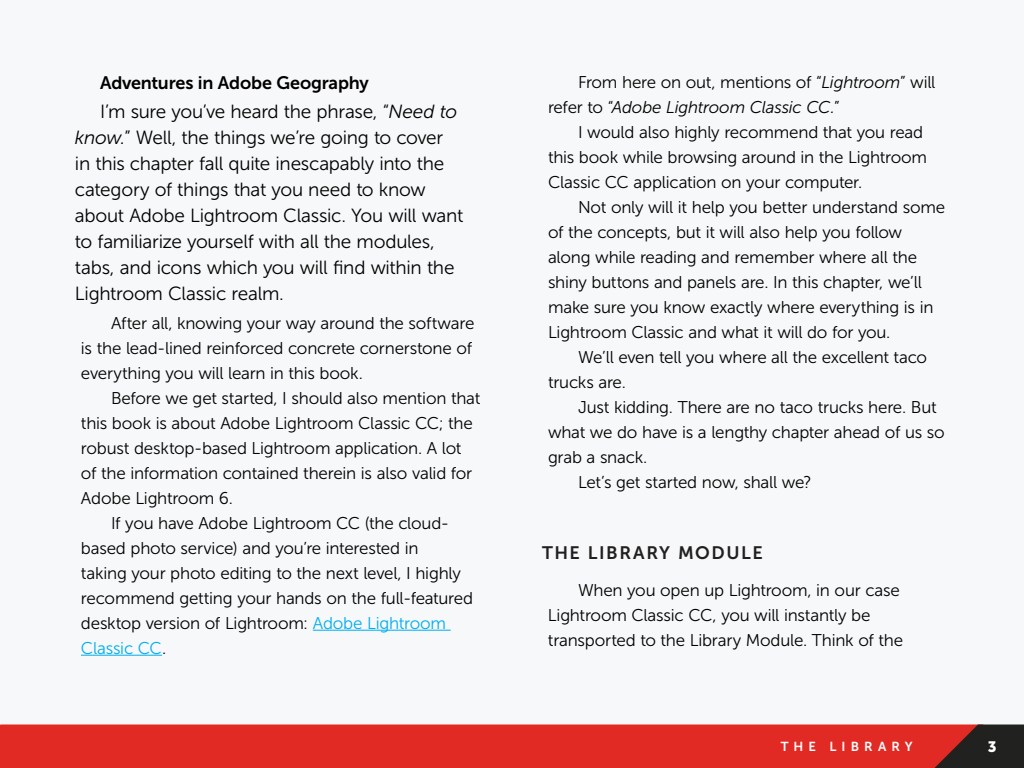
<style>
.page{position:relative;width:1024px;height:768px;background:#f7f8f9}
.page>*{position:absolute;margin:0;border:0;box-sizing:border-box;transform-origin:0 0}
.t1{font:19px/26px "Museo Sans 300";letter-spacing:-.015em;color:#000}
.t2{font:18px "Museo Sans 700";letter-spacing:-.01em;color:#000}
.t3{font:18px "Museo Sans 700";letter-spacing:.085em;color:#21201e}
.t4{font:17px/25px "Museo Sans 300";letter-spacing:-.015em;color:#000}
.t5{font:17px "Museo Sans 300";letter-spacing:-.015em;color:#00aeef}
.t6{font:15px "Museo Sans 900";color:#fff}
.t7{font:13px "Museo Sans 700";letter-spacing:.39em;color:#fff}
.s1{font-style:italic}
.s2{color:#00aeef}
.s3{color:#000}
</style>
<div class="page">
<div style="left:0;top:724px;width:934px;height:44px;background:#e22a25"></div>
<svg style="left:934px;top:724px;width:90px;height:44px;background:#522522"></svg>
<hr style="left:313px;top:630px;width:138px;height:1px;background:#00aeef">
<hr style="left:81px;top:655px;width:81px;height:1px;background:#00aeef">
<p class="t2" style="left:100px;top:72px;width:270px">Adventures in Adobe Geography</p>
<p class="t1" style="left:75px;top:99px;width:390px;text-indent:25px">I’m sure you’ve heard the phrase, “<span class="s1">Need to know.</span>” Well, the things we’re going to cover in this chapter fall quite inescapably into the category of things that you need to know about Adobe Lightroom Classic. You will want to familiarize yourself with all the modules, tabs, and icons which you will find within the Lightroom Classic realm.</p>
<p class="t4" style="left:81px;top:310px;width:395px;text-indent:30px">After all, knowing your way around the software is the lead-lined reinforced concrete cornerstone of everything you will learn in this book.</p>
<p class="t4" style="left:111px;top:385px;width:371px">Before we get started, I should also mention that</p>
<p class="t4" style="left:81px;top:410px;width:393px">this book is about Adobe Lightroom Classic CC; the</p>
<p class="t4" style="left:81px;top:435px;width:382px">robust desktop-based Lightroom application. A lot</p>
<p class="t4" style="left:81px;top:460px;width:393px">of the information contained therein is also valid for</p>
<p class="t4" style="left:81px;top:485px;width:154px">Adobe Lightroom 6.</p>
<p class="t4" style="left:111px;top:510px;width:340px">If you have Adobe Lightroom CC (the cloud-</p>
<p class="t4" style="left:81px;top:535px;width:339px">based photo service) and you’re interested in</p>
<p class="t4" style="left:81px;top:560px;width:381px">taking your photo editing to the next level, I highly</p>
<p class="t4" style="left:81px;top:585px;width:394px">recommend getting your hands on the full-featured</p>
<p class="t4" style="left:81px;top:610px;width:367px">desktop version of Lightroom: <span class="s2">Adobe Lightroom</span></p>
<p class="t5" style="left:81px;top:639px;width:87px">Classic CC<span class="s3">.</span></p>
<p class="t4" style="left:548px;top:70px;width:389px;text-indent:30px">From here on out, mentions of “<span class="s1">Lightroom</span>” will refer to “<span class="s1">Adobe Lightroom Classic CC.</span>”</p>
<p class="t4" style="left:548px;top:120px;width:381px;text-indent:30px">I would also highly recommend that you read this book while browsing around in the Lightroom<br>Classic CC application on your computer.</p>
<p class="t4" style="left:548px;top:195px;width:399px;text-indent:30px">Not only will it help you better understand some of the concepts, but it will also help you follow along while reading and remember where all the shiny buttons and panels are. In this chapter, we’ll make sure you know exactly where everything is in Lightroom Classic and what it will do for you.</p>
<p class="t4" style="left:548px;top:345px;width:381px;text-indent:30px">We’ll even tell you where all the excellent taco trucks are.</p>
<p class="t4" style="left:578px;top:395px;width:360px">Just kidding. There are no taco trucks here. But</p>
<p class="t4" style="left:548px;top:420px;width:398px">what we do have is a lengthy chapter ahead of us so</p>
<p class="t4" style="left:548px;top:445px;width:101px">grab a snack.</p>
<p class="t4" style="left:578px;top:470px;width:235px">Let’s get started now, shall we?</p>
<p class="t3" style="left:542px;top:543px;width:222px">THE LIBRARY MODULE</p>
<p class="t4" style="left:548px;top:578px;width:357px;text-indent:30px">When you open up Lightroom, in our case<br>Lightroom Classic CC, you will instantly be transported to the Library Module. Think of the</p>
<p class="t7" style="left:781px;top:739px;width:133px">THE LIBRARY</p>
<p class="t6" style="left:988px;top:739px;width:10px">3</p>
</div>
